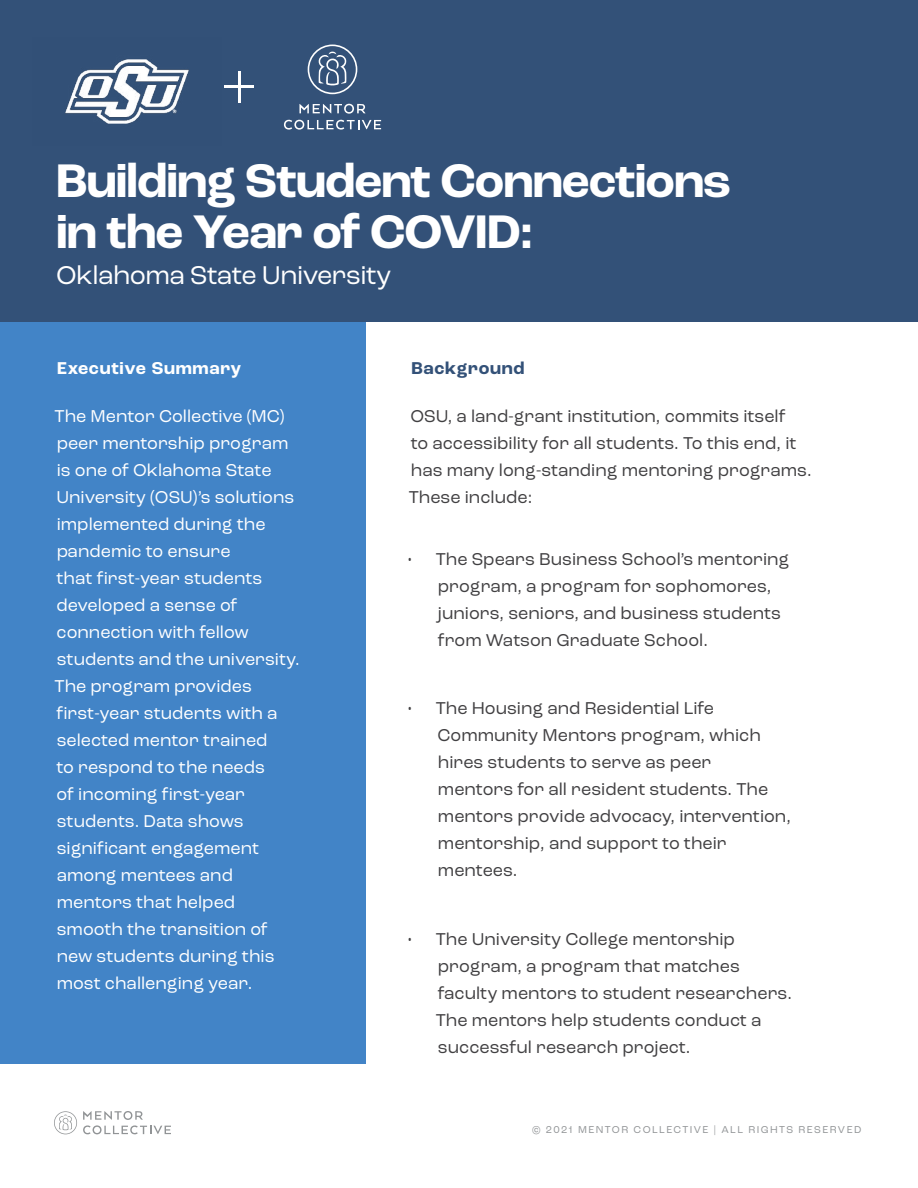
<style>
.page{position:relative;width:918px;height:1188px;background:#fff}
.page>*{position:absolute;margin:0;border:0;box-sizing:border-box;transform-origin:0 0}
.t1{font:700 49.5px/51.2px "Roc Grotesk";letter-spacing:-.02em;color:#fff}
.t2{font:27px "Roc Grotesk";letter-spacing:-.02em;color:#fff}
.t3{font:18px/27px "Roc Grotesk";color:#414042}
.t4{font:18px/27px "Roc Grotesk";color:#fff}
.t5{font:700 18px "Roc Grotesk";letter-spacing:.04em;color:#fff}
.t6{font:700 18px "Roc Grotesk";letter-spacing:.04em;color:#335178}
.t7{font:10.5px "Roc Grotesk";letter-spacing:.14em;color:#919496}
</style>
<div class="page">
<svg style="left:83px;top:1111px;width:88px;height:24px"></svg>
<svg style="left:54px;top:1111px;width:23px;height:23px"></svg>
<div style="left:0;top:322px;width:365px;height:742px;background:#4284c7"></div>
<div style="left:0;top:0;width:918px;height:322px;background:#335178"></div>
<hr style="left:238px;top:71px;width:3px;height:32px;background:#fff">
<hr style="left:225px;top:85px;width:29px;height:3px;background:#fff">
<svg style="left:284px;top:104px;width:97px;height:26px"></svg>
<svg style="left:308px;top:45px;width:49px;height:49px"></svg>
<img style="left:65px;top:59px;width:124px;height:65px">
<h1 class="t1" style="left:56px;top:156px;width:676px">Building Student Connections in the Year of COVID:</h1>
<h2 class="t2" style="left:56px;top:259px;width:337px">Oklahoma State University</h2>
<p class="t5" style="left:57px;top:357px;width:185px">Executive Summary</p>
<p class="t4" style="left:55px;top:403px;width:247px">The Mentor Collective (MC) peer mentorship program is one of Oklahoma State<br>University (OSU)’s solutions implemented during the pandemic to ensure<br>that first-year students developed a sense of connection with fellow students and the university.<br>The program provides first-year students with a selected mentor trained<br>to respond to the needs<br>of incoming first-year students. Data shows significant engagement among mentees and mentors that helped smooth the transition of new students during this most challenging year.</p>
<p class="t6" style="left:411px;top:357px;width:115px">Background</p>
<p class="t3" style="left:409px;top:403px;width:405px">OSU, a land-grant institution, commits itself<br>to accessibility for all students. To this end, it has many long-standing mentoring programs.<br>These include:</p>
<p class="t3" style="left:438px;top:546px;width:353px;text-indent:-31px">• The Spears Business School’s mentoring program, a program for sophomores, juniors, seniors, and business students from Watson Graduate School.</p>
<p class="t3" style="left:437px;top:695px;width:355px;text-indent:-31px">• The Housing and Residential Life<br>Community Mentors program, which hires students to serve as peer<br>mentors for all resident students. The mentors provide advocacy, intervention, mentorship, and support to their mentees.</p>
<p class="t3" style="left:436px;top:925px;width:358px;text-indent:-29px">• The University College mentorship program, a program that matches faculty mentors to student researchers.<br>The mentors help students conduct a successful research project.</p>
<p class="t7" style="left:532px;top:1124px;width:331px">© 2021 MENTOR COLLECTIVE | ALL RIGHTS RESERVED</p>
</div>
